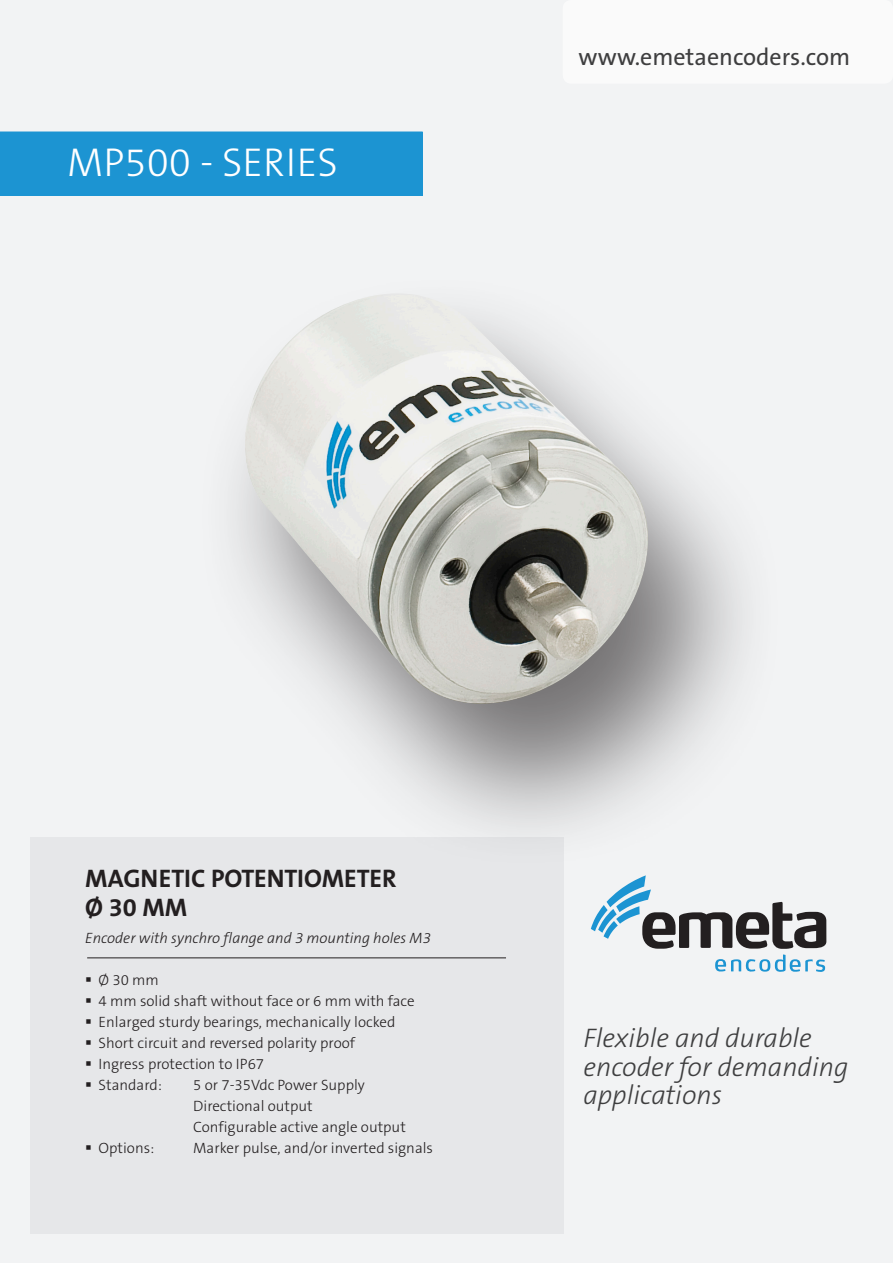
<style>
.page{position:relative;width:893px;height:1263px;background:#f2f3f4}
.page>*{position:absolute;margin:0;border:0;box-sizing:border-box;transform-origin:0 0}
.t1{font:300 40.5px "The Sans B3";color:#fff}
.t2{font:italic 300 27px/28.5px "The Sans B3";color:#3e3e3f}
.t3{font:700 25.5px "The Sans B7";color:#231f20}
.t4{font:24px "The Sans B5 Plain";color:#3e3e3f}
.t5{font:300 15px "The Sans B3";color:#231f20}
.t6{font:italic 300 15px "The Sans B3";color:#231f20}
</style>
<div class="page">
<div style="left:31px;top:837px;width:533px;height:396px;background:#e6e7e9"></div>
<svg style="left:591px;top:875px;width:235px;height:97px"></svg>
<div style="left:563px;top:0;width:330px;height:84px;background:#fff;border-radius:9px"></div>
<div style="left:197px;top:274px;width:586px;height:594px;background:#231f20;opacity:.6"></div>
<img style="left:242px;top:293px;width:410px;height:412px">
<hr style="left:87px;top:957px;width:419px;height:1px;background:#231f20">
<div style="left:0;top:132px;width:422px;height:63px;background:#1c94d2"></div>
<div style="left:0;top:132px;width:422px;height:64px;border:1px solid #1c94d2"></div>
<p class="t1" style="left:67px;top:141px;width:272px">MP500 - SERIES</p>
<p class="t4" style="left:578px;top:45px;width:273px">www.emetaencoders.com</p>
<p class="t3" style="left:85px;top:865px;width:313px">MAGNETIC POTENTIOMETER</p>
<p class="t3" style="left:85px;top:894px;width:104px">Ø 30 MM</p>
<p class="t6" style="left:85px;top:930px;width:347px">Encoder with synchro flange and 3 mounting holes M3</p>
<p class="t5" style="left:85px;top:972px;width:75px">▪ Ø 30 mm</p>
<p class="t5" style="left:85px;top:993px;width:331px">▪ 4 mm solid shaft without face or 6 mm with face</p>
<p class="t5" style="left:85px;top:1014px;width:312px">▪ Enlarged sturdy bearings, mechanically locked</p>
<p class="t5" style="left:85px;top:1035px;width:271px">▪ Short circuit and reversed polarity proof</p>
<p class="t5" style="left:85px;top:1056px;width:180px">▪ Ingress protection to IP67</p>
<p class="t5" style="left:85px;top:1077px;width:78px">▪ Standard:</p>
<p class="t5" style="left:193px;top:1077px;width:173px">5 or 7-35Vdc Power Supply</p>
<p class="t5" style="left:193px;top:1098px;width:121px">Directional output</p>
<p class="t5" style="left:193px;top:1119px;width:214px">Configurable active angle output</p>
<p class="t5" style="left:85px;top:1140px;width:71px">▪ Options:</p>
<p class="t5" style="left:193px;top:1140px;width:241px">Marker pulse, and/or inverted signals</p>
<p class="t2" style="left:583px;top:1025px;width:267px">Flexible and durable encoder for demanding applications</p>
</div>
